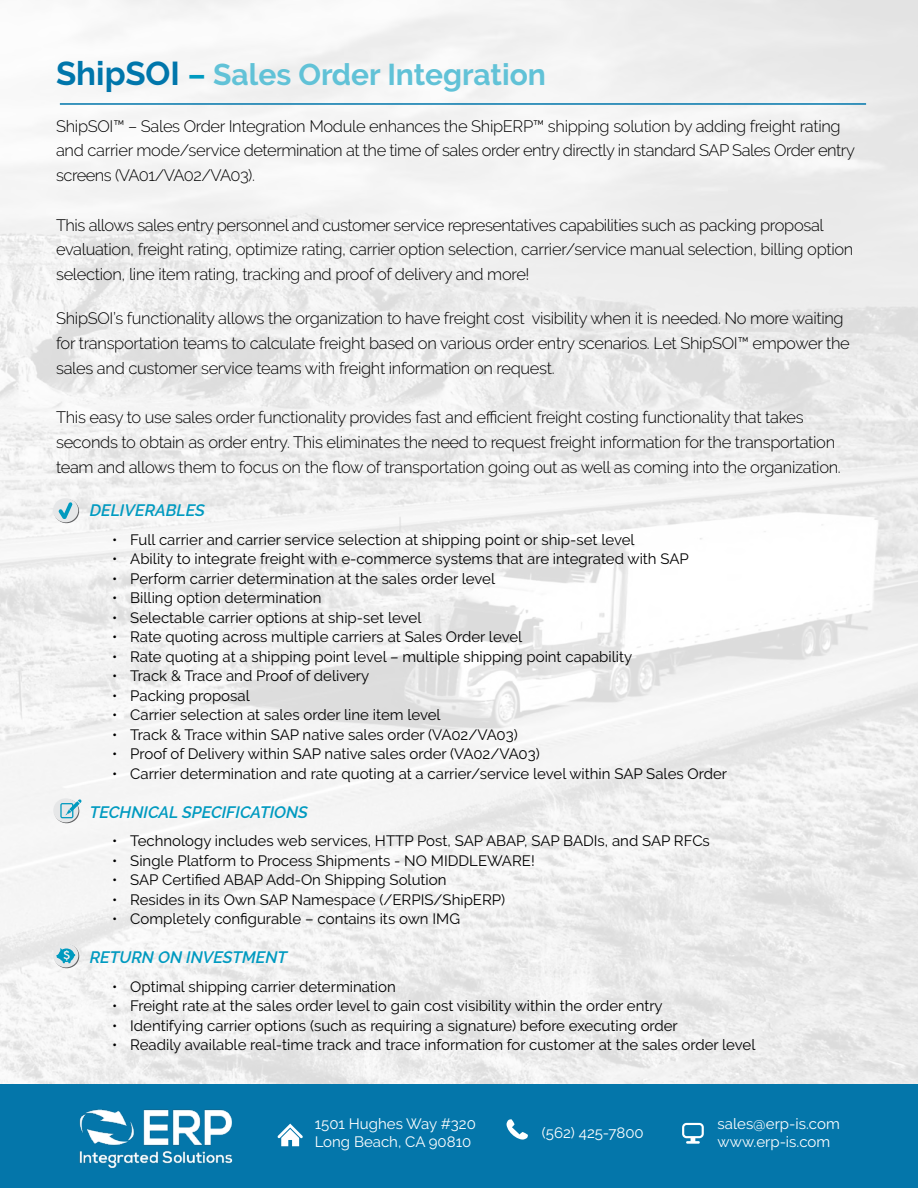
<style>
.page{position:relative;width:918px;height:1188px;background:#fff}
.page>*{position:absolute;margin:0;border:0;box-sizing:border-box;transform-origin:0 0}
.t1{font:700 30px "Raleway";color:#61c2d7}
.t2{font:300 16.5px/24.8px "Raleway";letter-spacing:-.02em;color:#000}
.t3{font:italic 600 16.5px "Raleway";color:#009ac0}
.t4{font:15px "Raleway";color:#000}
.t5{font:15px/18px "Raleway";color:#fff}
.s1{font-size:33px;color:#0076ab}
.s2{color:#009ac0}
</style>
<div class="page">
<img style="left:0;top:0;width:918px;height:1084px">
<hr style="left:60px;top:103px;width:806px;height:2px;background:#0076ab">
<svg style="left:54px;top:499px;width:25px;height:24px"></svg>
<div style="left:53px;top:498px;width:25px;height:24px;background:#e6e7e8;border-radius:50%"></div>
<svg style="left:58px;top:502px;width:15px;height:17px"></svg>
<svg style="left:54px;top:799px;width:25px;height:24px"></svg>
<div style="left:53px;top:798px;width:25px;height:24px;background:#e6e7e8;border-radius:50%"></div>
<svg style="left:60px;top:799px;width:22px;height:19px"></svg>
<svg style="left:54px;top:944px;width:25px;height:24px"></svg>
<div style="left:53px;top:943px;width:25px;height:24px;background:#e6e7e8;border-radius:50%"></div>
<svg style="left:56px;top:948px;width:19px;height:15px"></svg>
<div style="left:0;top:1084px;width:918px;height:104px;background:#0476aa"></div>
<svg style="left:277px;top:1124px;width:26px;height:22px"></svg>
<svg style="left:507px;top:1119px;width:21px;height:21px"></svg>
<svg style="left:682px;top:1123px;width:22px;height:21px"></svg>
<img style="left:79px;top:1109px;width:154px;height:58px">
<h1 class="t1" style="left:56px;top:58px;width:491px"><span class="s1">ShipSOI</span> <span class="s2">–</span> Sales Order Integration</h1>
<p class="t2" style="left:56px;top:113px;width:800px">ShipSOI™ – Sales Order Integration Module enhances the ShipERP™ shipping solution by adding freight rating and carrier mode/service determination at the time of sales order entry directly in standard SAP Sales Order entry screens (VA01/VA02/VA03).</p>
<p class="t2" style="left:56px;top:212px;width:799px">This allows sales entry personnel and customer service representatives capabilities such as packing proposal evaluation, freight rating, optimize rating, carrier option selection, carrier/service manual selection, billing option selection, line item rating, tracking and proof of delivery and more!</p>
<p class="t2" style="left:56px;top:306px;width:795px">ShipSOI’s functionality allows the organization to have freight cost visibility when it is needed. No more waiting for transportation teams to calculate freight based on various order entry scenarios. Let ShipSOI™ empower the sales and customer service teams with freight information on request.</p>
<p class="t2" style="left:56px;top:405px;width:786px">This easy to use sales order functionality provides fast and efficient freight costing functionality that takes seconds to obtain as order entry. This eliminates the need to request freight information for the transportation team and allows them to focus on the flow of transportation going out as well as coming into the organization.</p>
<p class="t3" style="left:90px;top:501px;width:117px">DELIVERABLES</p>
<p class="t4" style="left:112px;top:531px;width:524px">• Full carrier and carrier service selection at shipping point or ship-set level</p>
<p class="t4" style="left:112px;top:550px;width:578px">• Ability to integrate freight with e-commerce systems that are integrated with SAP</p>
<p class="t4" style="left:112px;top:570px;width:384px">• Perform carrier determination at the sales order level</p>
<p class="t4" style="left:112px;top:589px;width:211px">• Billing option determination</p>
<p class="t4" style="left:112px;top:609px;width:311px">• Selectable carrier options at ship-set level</p>
<p class="t4" style="left:112px;top:628px;width:412px">• Rate quoting across multiple carriers at Sales Order level</p>
<p class="t4" style="left:112px;top:648px;width:522px">• Rate quoting at a shipping point level – multiple shipping point capability</p>
<p class="t4" style="left:112px;top:667px;width:259px">• Track &amp; Trace and Proof of delivery</p>
<p class="t4" style="left:112px;top:687px;width:139px">• Packing proposal</p>
<p class="t4" style="left:112px;top:706px;width:330px">• Carrier selection at sales order line item level</p>
<p class="t4" style="left:112px;top:726px;width:407px">• Track &amp; Trace within SAP native sales order (VA02/VA03)</p>
<p class="t4" style="left:112px;top:745px;width:429px">• Proof of Delivery within SAP native sales order (VA02/VA03)</p>
<p class="t4" style="left:112px;top:765px;width:616px">• Carrier determination and rate quoting at a carrier/service level within SAP Sales Order</p>
<p class="t3" style="left:90px;top:802px;width:220px">TECHNICAL SPECIFICATIONS</p>
<p class="t4" style="left:112px;top:832px;width:599px">• Technology includes web services, HTTP Post, SAP ABAP, SAP BADIs, and SAP RFCs</p>
<p class="t4" style="left:112px;top:852px;width:424px">• Single Platform to Process Shipments - NO MIDDLEWARE!</p>
<p class="t4" style="left:112px;top:871px;width:336px">• SAP Certified ABAP Add-On Shipping Solution</p>
<p class="t4" style="left:112px;top:891px;width:394px">• Resides in its Own SAP Namespace (/ERPIS/ShipERP)</p>
<p class="t4" style="left:112px;top:910px;width:349px">• Completely configurable – contains its own IMG</p>
<p class="t3" style="left:90px;top:948px;width:199px">RETURN ON INVESTMENT</p>
<p class="t4" style="left:112px;top:978px;width:285px">• Optimal shipping carrier determination</p>
<p class="t4" style="left:112px;top:997px;width:552px">• Freight rate at the sales order level to gain cost visibility within the order entry</p>
<p class="t4" style="left:112px;top:1017px;width:567px">• Identifying carrier options (such as requiring a signature) before executing order</p>
<p class="t4" style="left:112px;top:1036px;width:645px">• Readily available real-time track and trace information for customer at the sales order level</p>
<p class="t5" style="left:315px;top:1114px;width:163px">1501 Hughes Way #320<br>Long Beach, CA 90810</p>
<p class="t5" style="left:542px;top:1123px;width:103px">(562) 425-7800</p>
<p class="t5" style="left:718px;top:1114px;width:124px">sales@erp-is.com www.erp-is.com</p>
</div>
